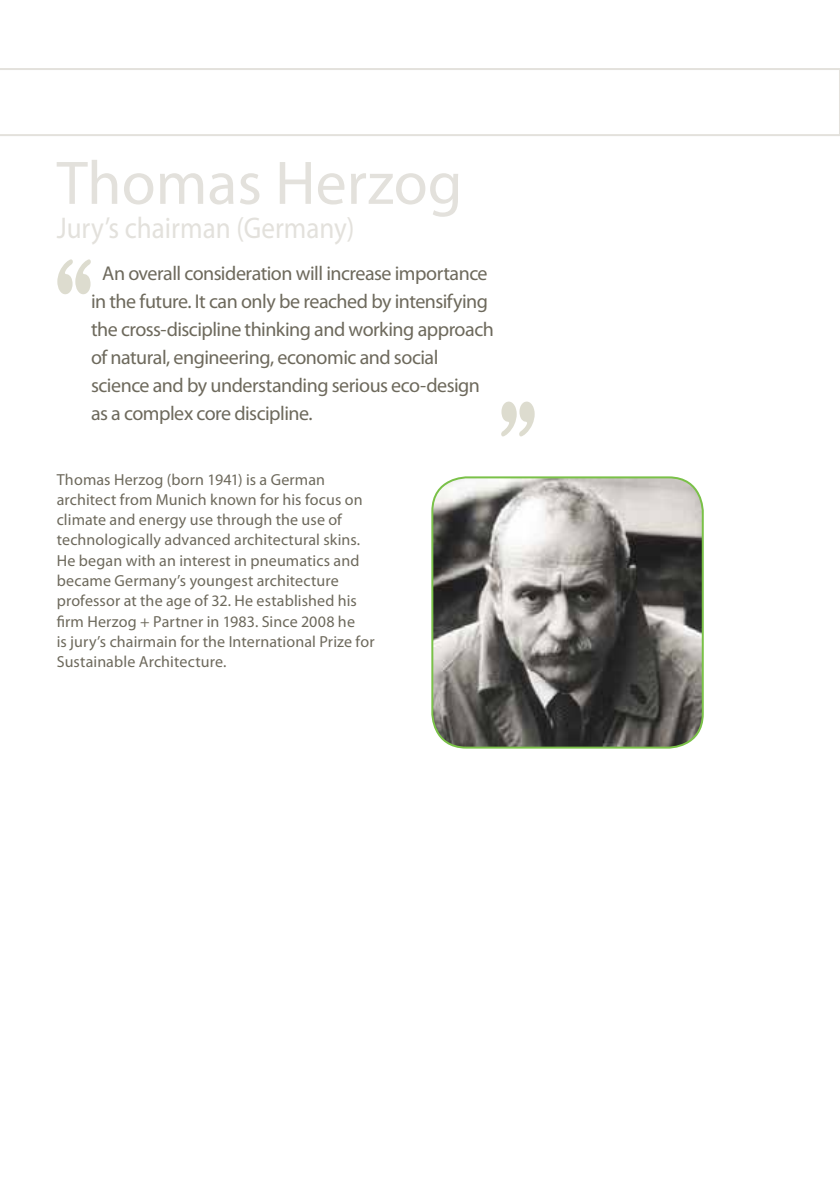
<style>
.page{position:relative;width:840px;height:1191px;background:#fff}
.page>*{position:absolute;margin:0;border:0;box-sizing:border-box;transform-origin:0 0}
.t1{font:110px "Stencil";color:#dddccf;scale:.7 1}
.t2{font:62px "Myriad Pro";color:#e3e1dc}
.t3{font:30px "Myriad Pro";color:#e3e1dc;scale:.9 1}
.t4{font:20px/28px "Myriad Pro";letter-spacing:-.025em;color:#6d695c}
.t5{font:16px/20.2px "Myriad Pro";letter-spacing:.005em;color:#6d695c}
</style>
<div class="page">
<svg style="left:0;top:68px;width:839px;height:68px"></svg>
<img style="left:434px;top:477px;width:268px;height:270px">
<div style="left:431px;top:476px;width:272px;height:272px;border:2px solid #7ac148;border-radius:34px"></div>
<h2 class="t2" style="left:57px;top:145px;width:407px">Thomas Herzog</h2>
<h3 class="t3" style="left:57px;top:209px;width:332px">Jury’s chairman (Germany)</h3>
<p class="t4" style="left:91px;top:259px;width:404px;text-indent:11px">An overall consideration will increase importance in the future. It can only be reached by intensifying the cross-discipline thinking and working approach of natural, engineering, economic and social science and by understanding serious eco-design as a complex core discipline.</p>
<h1 class="t1" style="left:52px;top:234px;width:64px">“</h1>
<h1 class="t1" style="left:496px;top:376px;width:64px">”</h1>
<p class="t5" style="left:57px;top:469px;width:319px">Thomas Herzog (born 1941) is a German architect from Munich known for his focus on climate and energy use through the use of technologically advanced architectural skins.<br>He began with an interest in pneumatics and became Germany’s youngest architecture professor at the age of 32. He established his firm Herzog + Partner in 1983. Since 2008 he<br>is jury’s chairmain for the International Prize for Sustainable Architecture.</p>
</div>
